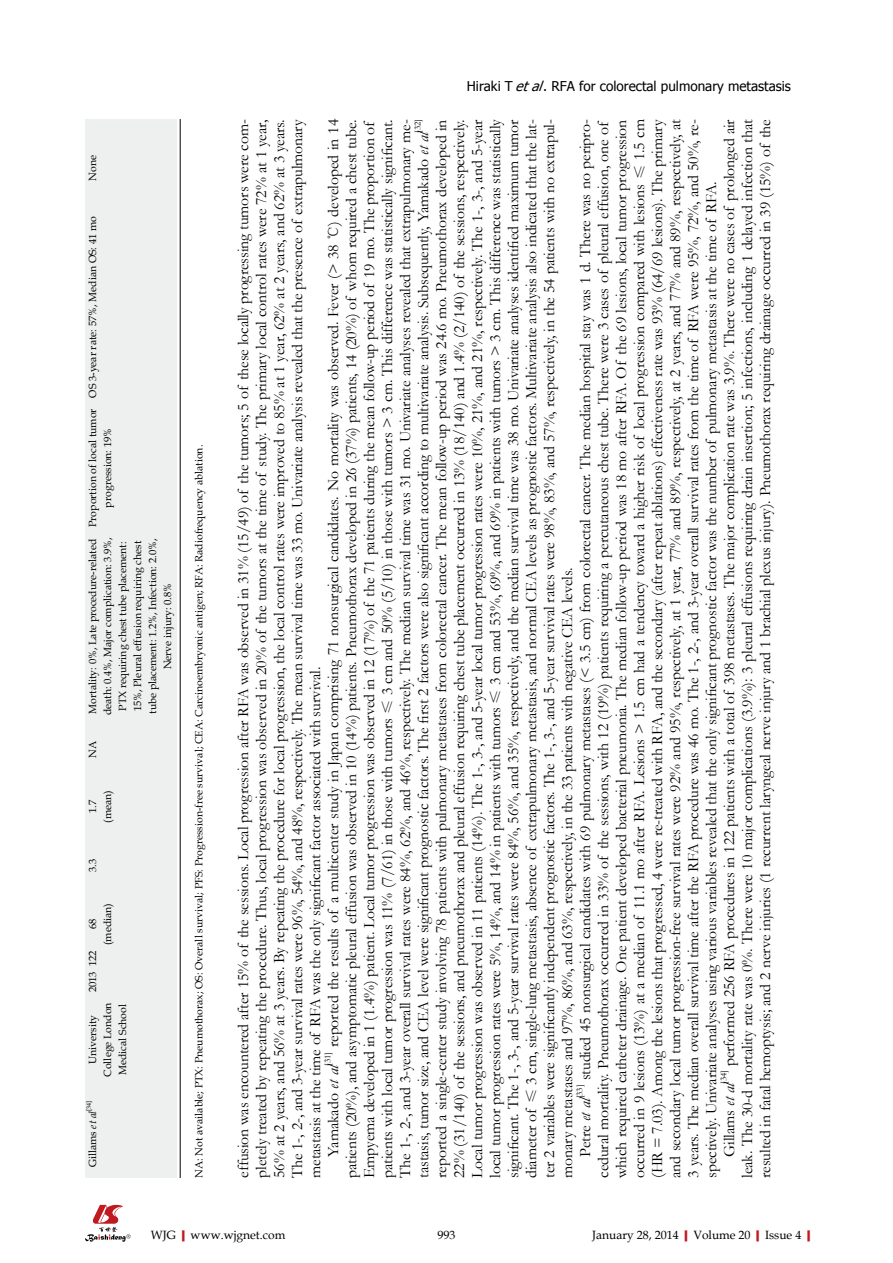
<style>
.page{position:relative;width:893px;height:1263px;background:#fff}
.page>*{position:absolute;margin:0;border:0;box-sizing:border-box;transform-origin:0 0}
.t1{font:15.75px/18px "Garamond";letter-spacing:-.005em;color:#000;text-align:justify}
.t2{font:13.5px "Tahoma";color:#000}
.t3{font:12px "Book Antiqua";color:#000}
.t4{font:10.5px/15px "Book Antiqua";color:#000;text-align:center}
.t5{font:9.15px "Garamond";letter-spacing:-.005em;color:#000}
.t6{font:6.15px "Book Antiqua";color:#000}
.s1{font-style:italic}
.s2{font-family:"Sim Sun";font-size:14.25px}
.s3{font-weight:700;color:#c01920}
</style>
<div class="page">
<div style="left:85px;top:119px;width:91px;height:1059px;background:#eeefef"></div>
<hr style="left:180px;top:119px;width:1px;height:1059px;background:#000">
<svg style="left:85px;top:1205px;width:46px;height:37px"></svg>
<p class="t4" style="left:85px;top:181px;width:27px;rotate:-90deg">None</p>
<p class="t4" style="left:85px;top:397px;width:183px;rotate:-90deg">OS 3-year rate: 57%, Median OS: 41 mo</p>
<p class="t4" style="left:85px;top:527px;width:120px;rotate:-90deg">Proportion of local tumor progression: 19%</p>
<p class="t4" style="left:85px;top:715px;width:180px;rotate:-90deg">Mortality: 0%, Late procedure-related death: 0.4%, Major complication: 3.9%, PTX requiring chest tube placement:<br>15%, Pleural effusion requiring chest tube placement: 1.2%, Infection: 2.0%, Nerve injury: 0.8%</p>
<p class="t4" style="left:85px;top:758px;width:18px;rotate:-90deg">NA</p>
<p class="t4" style="left:85px;top:823px;width:34px;rotate:-90deg">1.7 (mean)</p>
<p class="t4" style="left:85px;top:872px;width:15px;rotate:-90deg">3.3</p>
<p class="t4" style="left:85px;top:945px;width:44px;rotate:-90deg">68 (median)</p>
<p class="t4" style="left:85px;top:992px;width:43px;rotate:-90deg">2013 122</p>
<p class="t4" style="left:85px;top:1077px;width:76px;rotate:-90deg">University<br>College London<br>Medical School</p>
<p class="t6" style="left:84px;top:1111px;width:12px;rotate:-90deg">[34]</p>
<p class="t4" style="left:85px;top:1167px;width:58px;rotate:-90deg">Gillams <span class="s1">et al</span></p>
<p class="t4" style="left:191px;top:1178px;width:734px;rotate:-90deg">NA: Not available; PTX: Pneumothorax; OS: Overall survival; PFS: Progression-free survival; CEA: Carcinoembryonic antigen; RFA: Radiofrequency ablation.</p>
<p class="t2" style="left:467px;top:77px;width:326px">Hiraki T <span class="s1">etal</span>. RFA for colorectal pulmonary metastasis</p>
<p class="t5" style="left:412px;top:133px;width:15px;rotate:-90deg">[32]</p>
<p class="t1" style="left:432px;top:1178px;width:1060px;rotate:-90deg">reported a single-center study involving 78 patients with pulmonary metastases from colorectal cancer. The mean follow-up period was 24.6 mo. Pneumothorax developed in</p>
<p class="t1" style="left:450px;top:1178px;width:1060px;rotate:-90deg">22% (31/140) of the sessions, and pneumothorax and pleural effusion requiring chest tube placement occurred in 13% (18/140) and 1.4% (2/140) of the sessions, respectively.</p>
<p class="t1" style="left:468px;top:1178px;width:1060px;rotate:-90deg">Local tumor progression was observed in 11 patients (14%). The 1-, 3-, and 5-year local tumor progression rates were 10%, 21%, and 21%, respectively. The 1-, 3-, and 5-year</p>
<p class="t1" style="left:486px;top:1178px;width:1061px;rotate:-90deg">local tumor progression rates were 5%, 14%, and 14% in patients with tumors <span class="s2">≤</span> 3 cm and 53%, 69%, and 69% in patients with tumors &gt; 3 cm. This difference was statistically</p>
<p class="t1" style="left:504px;top:1178px;width:1060px;rotate:-90deg">significant. The 1-, 3-, and 5-year survival rates were 84%, 56%, and 35%, respectively, and the median survival time was 38 mo. Univariate analyses identified maximum tumor</p>
<p class="t1" style="left:522px;top:1178px;width:1060px;rotate:-90deg">diameter of <span class="s2">≤</span> 3 cm, single-lung metastasis, absence of extrapulmonary metastasis, and normal CEA levels as prognostic factors. Multivariate analysis also indicated that the lat-</p>
<p class="t1" style="left:540px;top:1178px;width:1060px;rotate:-90deg">ter 2 variables were significantly independent prognostic factors. The 1-, 3-, and 5-year survival rates were 98%, 83%, and 57%, respectively, in the 54 patients with no extrapul-</p>
<p class="t1" style="left:234px;top:1178px;width:1060px;rotate:-90deg">effusion was encountered after 15% of the sessions. Local progression after RFA was observed in 31% (15/49) of the tumors; 5 of these locally progressing tumors were com-</p>
<p class="t1" style="left:252px;top:1178px;width:1060px;rotate:-90deg">pletely treated by repeating the procedure. Thus, local progression was observed in 20% of the tumors at the time of study. The primary local control rates were 72% at 1 year,</p>
<p class="t1" style="left:270px;top:1178px;width:1060px;rotate:-90deg">56% at 2 years, and 56% at 3 years. By repeating the procedure for local progression, the local control rates were improved to 85% at 1 year, 62% at 2 years, and 62% at 3 years.</p>
<p class="t1" style="left:288px;top:1178px;width:1060px;rotate:-90deg">The 1-, 2-, and 3-year survival rates were 96%, 54%, and 48%, respectively. The mean survival time was 33 mo. Univariate analysis revealed that the presence of extrapulmonary</p>
<p class="t1" style="left:324px;top:1178px;width:1060px;text-indent:131px;rotate:-90deg">reported the results of a multicenter study in Japan comprising 71 nonsurgical candidates. No mortality was observed. Fever (&gt; 38 <span class="s2">℃</span>) developed in 14 patients (20%), and asymptomatic pleural effusion was observed in 10 (14%) patients. Pneumothorax developed in 26 (37%) patients, 14 (20%) of whom required a chest tube.<br>Empyema developed in 1 (1.4%) patient. Local tumor progression was observed in 12 (17%) of the 71 patients during the mean follow-up period of 19 mo. The proportion of patients with local tumor progression was 11% (7/61) in those with tumors <span class="s2">≤</span> 3 cm and 50% (5/10) in those with tumors &gt; 3 cm. This difference was statistically significant.<br>The 1-, 2-, and 3-year overall survival rates were 84%, 62%, and 46%, respectively. The median survival time was 31 mo. Univariate analyses revealed that extrapulmonary me&shy;tastasis, tumor size, and CEA level were significant prognostic factors. The first 2 factors were also significant according to multivariate analysis. Subsequently, Yamakado <span class="s1">et al</span></p>
<p class="t1" style="left:576px;top:1080px;width:963px;rotate:-90deg">studied 45 nonsurgical candidates with 69 pulmonary metastases (&lt; 3.5 cm) from colorectal cancer. The median hospital stay was 1 d. There was no peripro-</p>
<p class="t1" style="left:594px;top:1178px;width:1059px;rotate:-90deg">cedural mortality. Pneumothorax occurred in 33% of the sessions, with 12 (19%) patients requiring a percutaneous chest tube. There were 3 cases of pleural effusion, one of</p>
<p class="t1" style="left:612px;top:1178px;width:1060px;rotate:-90deg">which required catheter drainage. One patient developed bacterial pneumonia. The median follow-up period was 18 mo after RFA. Of the 69 lesions, local tumor progression</p>
<p class="t1" style="left:630px;top:1178px;width:1060px;rotate:-90deg">occurred in 9 lesions (13%) at a median of 11.1 mo after RFA. Lesions &gt; 1.5 cm had a tendency toward a higher risk of local progression compared with lesions <span class="s2">≤</span> 1.5 cm</p>
<p class="t1" style="left:648px;top:1178px;width:1060px;rotate:-90deg">(HR = 7.03). Among the lesions that progressed, 4 were re-treated with RFA, and the secondary (after repeat ablations) effectiveness rate was 93% (64/69 lesions). The primary</p>
<p class="t1" style="left:666px;top:1178px;width:1060px;rotate:-90deg">and secondary local tumor progression-free survival rates were 92% and 95%, respectively, at 1 year, 77% and 89%, respectively, at 2 years, and 77% and 89%, respectively, at</p>
<p class="t1" style="left:684px;top:1178px;width:1060px;rotate:-90deg">3 years. The median overall survival time after the RFA procedure was 46 mo. The 1-, 2-, and 3-year overall survival rates from the time of RFA were 95%, 72%, and 50%, re-</p>
<p class="t1" style="left:720px;top:1178px;width:1060px;text-indent:112px;rotate:-90deg">performed 256 RFA procedures in 122 patients with a total of 398 metastases. The major complication rate was 3.9%. There were no cases of prolonged air leak. The 30-d mortality rate was 0%. There were 10 major complications (3.9%): 3 pleural effusions requiring drain insertion; 5 infections, including 1 delayed infection that resulted in fatal hemoptysis; and 2 nerve injuries (1 recurrent laryngeal nerve injury and 1 brachial plexus injury). Pneumothorax requiring drainage occurred in 39 (15%) of the</p>
<p class="t1" style="left:702px;top:1178px;width:998px;rotate:-90deg">spectively. Univariate analyses using various variables revealed that the only significant prognostic factor was the number of pulmonary metastasis at the time of RFA.</p>
<p class="t1" style="left:558px;top:1178px;width:612px;rotate:-90deg">monary metastases and 97%, 86%, and 63%, respectively, in the 33 patients with negative CEA levels.</p>
<p class="t1" style="left:306px;top:1178px;width:513px;rotate:-90deg">metastasis at the time of RFA was the only significant factor associated with survival.</p>
<p class="t5" style="left:322px;top:1065px;width:15px;rotate:-90deg">[31]</p>
<p class="t1" style="left:324px;top:1157px;width:94px;rotate:-90deg">Yamakado <span class="s1">et al</span></p>
<p class="t5" style="left:718px;top:1084px;width:15px;rotate:-90deg">[34]</p>
<p class="t1" style="left:720px;top:1157px;width:76px;rotate:-90deg">Gillams <span class="s1">et al</span></p>
<p class="t5" style="left:574px;top:1098px;width:15px;rotate:-90deg">[33]</p>
<p class="t1" style="left:576px;top:1157px;width:62px;rotate:-90deg">Petre <span class="s1">et al</span></p>
<p class="t3" style="left:151px;top:1226px;width:136px">WJG<span class="s3">|</span>www.wjgnet.com</p>
<p class="t3" style="left:437px;top:1226px;width:19px">993</p>
<p class="t3" style="left:592px;top:1226px;width:225px">January 28, 2014<span class="s3">|</span>Volume 20<span class="s3">|</span>Issue 4<span class="s3">|</span></p>
</div>
